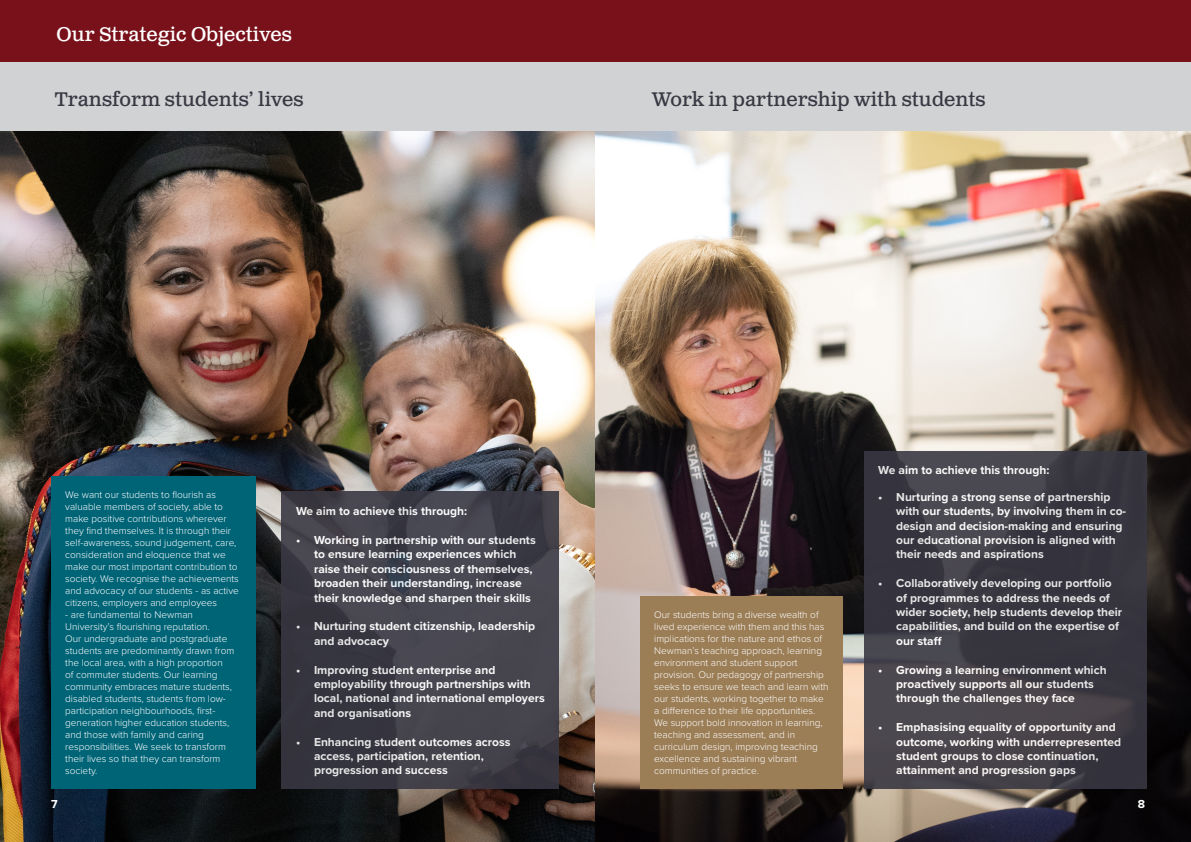
<style>
.page{position:relative;width:1191px;height:842px;background:#fff}
.page>*{position:absolute;margin:0;border:0;box-sizing:border-box;transform-origin:0 0}
.t1{font:19.7px "Clarendon Text Pro";color:#393843}
.t2{font:19.7px "Clarendon Text Pro";color:#fff}
.t3{font:700 12px/14.4px "Proxima Nova";color:#fff}
.t4{font:300 10px/12px "Proxima Nova";color:#fff}
</style>
<div class="page">
<img style="left:0;top:130px;width:595px;height:712px">
<div style="left:51px;top:476px;width:205px;height:312px;background:#006477"></div>
<svg style="left:282px;top:491px;width:277px;height:297px;background:#403f49"></svg>
<div style="left:0;top:0;width:1191px;height:63px;background:#79111b"></div>
<img style="left:595px;top:130px;width:596px;height:712px">
<svg style="left:864px;top:451px;width:282px;height:337px;background:#3e3c45"></svg>
<div style="left:640px;top:596px;width:202px;height:192px;background:#9b7d56"></div>
<div style="left:0;top:62px;width:1191px;height:68px;background:#d1d2d4"></div>
<p class="t2" style="left:57px;top:22px;width:237px">Our Strategic Objectives</p>
<p class="t1" style="left:55px;top:87px;width:250px">Transform students’ lives</p>
<p class="t1" style="left:652px;top:87px;width:335px">Work in partnership with students</p>
<p class="t4" style="left:65px;top:488px;width:175px">We want our students to flourish as valuable members of society, able to make positive contributions wherever they find themselves. It is through their self-awareness, sound judgement, care, consideration and eloquence that we make our most important contribution to society. We recognise the achievements and advocacy of our students - as active citizens, employers and employees</p>
<p class="t4" style="left:65px;top:608px;width:171px">- are fundamental to Newman University’s flourishing reputation.<br>Our undergraduate and postgraduate students are predominantly drawn from the local area, with a high proportion<br>of commuter students. Our learning community embraces mature students, disabled students, students from low&shy;participation neighbourhoods, first&shy;generation higher education students, and those with family and caring responsibilities. We seek to transform their lives so that they can transform society.</p>
<p class="t3" style="left:51px;top:796px;width:8px">7</p>
<p class="t3" style="left:296px;top:504px;width:173px">We aim to achieve this through:</p>
<p class="t3" style="left:314px;top:532px;width:223px;text-indent:-18px">• Working in partnership with our students to ensure learning experiences which raise their consciousness of themselves, broaden their understanding, increase their knowledge and sharpen their skills</p>
<p class="t3" style="left:314px;top:619px;width:223px;text-indent:-18px">• Nurturing student citizenship, leadership and advocacy</p>
<p class="t3" style="left:314px;top:662px;width:232px;text-indent:-18px">• Improving student enterprise and employability through partnerships with local, national and international employers and organisations</p>
<p class="t3" style="left:314px;top:734px;width:198px;text-indent:-18px">• Enhancing student outcomes across access, participation, retention, progression and success</p>
<p class="t4" style="left:654px;top:608px;width:176px">Our students bring a diverse wealth of lived experience with them and this has implications for the nature and ethos of Newman’s teaching approach, learning environment and student support provision. Our pedagogy of partnership seeks to ensure we teach and learn with our students, working together to make a difference to their life opportunities.<br>We support bold innovation in learning, teaching and assessment, and in curriculum design, improving teaching excellence and sustaining vibrant communities of practice.</p>
<p class="t3" style="left:878px;top:463px;width:173px">We aim to achieve this through:</p>
<p class="t3" style="left:896px;top:489px;width:231px;text-indent:-18px">• Nurturing a strong sense of partnership with our students, by involving them in co&shy;design and decision-making and ensuring our educational provision is aligned with their needs and aspirations</p>
<p class="t3" style="left:896px;top:576px;width:227px;text-indent:-18px">• Collaboratively developing our portfolio of programmes to address the needs of wider society, help students develop their capabilities, and build on the expertise of our staff</p>
<p class="t3" style="left:896px;top:662px;width:212px;text-indent:-18px">• Growing a learning environment which proactively supports all our students through the challenges they face</p>
<p class="t3" style="left:896px;top:720px;width:226px;text-indent:-18px">• Emphasising equality of opportunity and outcome, working with underrepresented student groups to close continuation, attainment and progression gaps</p>
<p class="t3" style="left:1137px;top:796px;width:9px">8</p>
</div>
